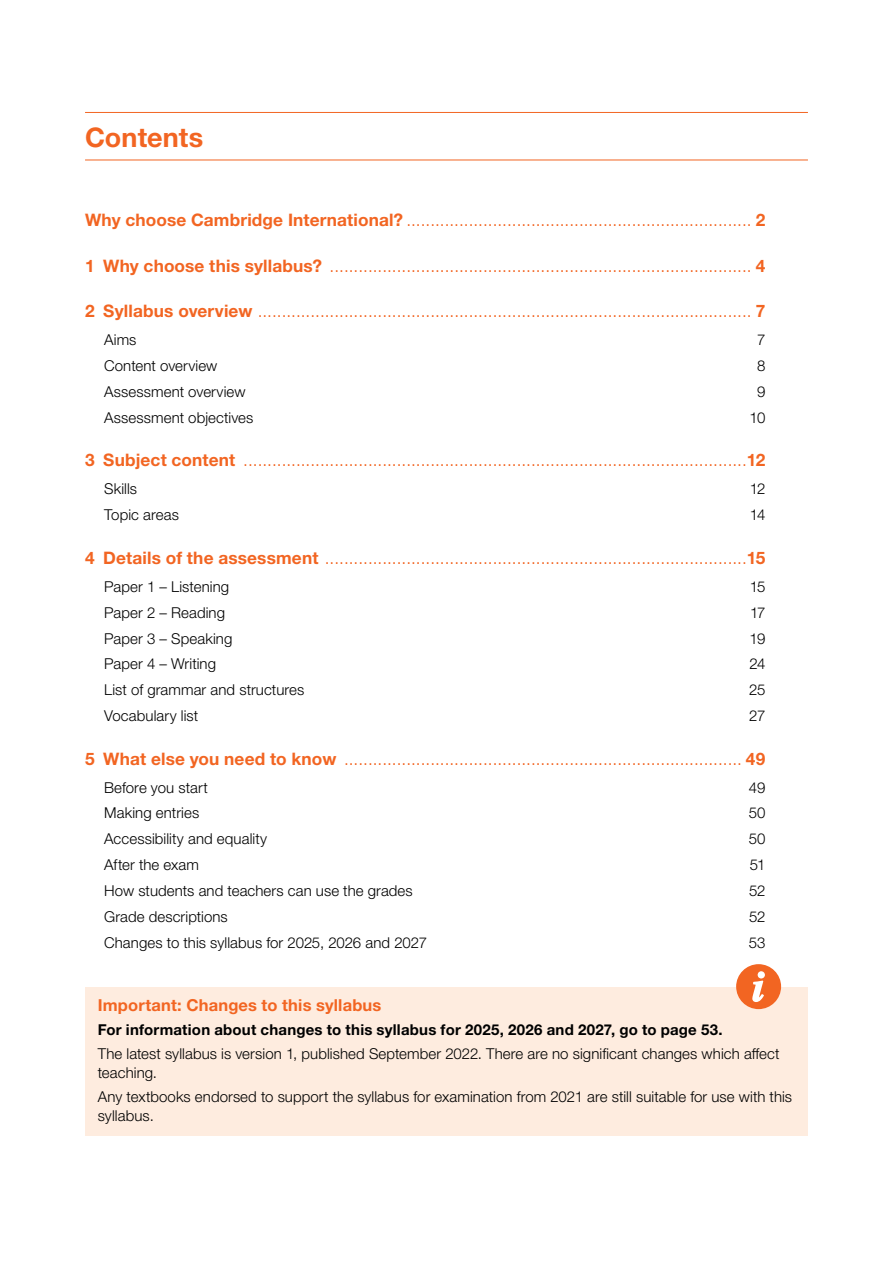
<style>
.page{position:relative;width:893px;height:1263px;background:#fff}
.page>*{position:absolute;margin:0;border:0;box-sizing:border-box;transform-origin:0 0}
.H1_Section_header{font:700 27px "Helvetica Neue LTW1 G";color:#f26522}
.t1{font:300 17.25px "Helvetica Neue LTW1 G";color:#f26522}
.Icon_box_heading{font:700 16.5px "Helvetica Neue LTW1 G";letter-spacing:.01em;color:#f26522}
.First_para_before_bu{font:300 15px/19.5px "Helvetica Neue LTW1 G";letter-spacing:.005em;color:#000}
.First_para_before_bu-2{font:700 15px "Helvetica Neue LTW1 G";letter-spacing:.015em;color:#000}
.s1{font-weight:700}
</style>
<div class="page">
<div style="left:85px;top:987px;width:723px;height:148px;background:#feecdf"></div>
<svg style="left:736px;top:964px;width:45px;height:45px"></svg>
<hr style="left:85px;top:112px;width:723px;height:1px;background:#f26522">
<hr style="left:85px;top:160px;width:723px;height:1px;background:#f26522">
<h1 class="H1_Section_header" style="left:85px;top:121px;width:120px">Contents</h1>
<p class="t1" style="left:85px;top:210px;width:682px"><span class="s1">Why choose Cambridge International?</span> ........................................................................ <span class="s1">2</span></p>
<p class="t1" style="left:85px;top:255px;width:682px"><span class="s1">1 Why choose this syllabus?</span> ........................................................................................ <span class="s1">4</span></p>
<p class="t1" style="left:85px;top:301px;width:682px"><span class="s1">2 Syllabus overview</span> ....................................................................................................... <span class="s1">7</span></p>
<p class="First_para_before_bu" style="left:104px;top:330px;width:34px">Aims</p>
<p class="First_para_before_bu" style="left:757px;top:330px;width:10px">7</p>
<p class="First_para_before_bu" style="left:104px;top:356px;width:115px">Content overview</p>
<p class="First_para_before_bu" style="left:757px;top:356px;width:10px">8</p>
<p class="First_para_before_bu" style="left:104px;top:382px;width:143px">Assessment overview</p>
<p class="First_para_before_bu" style="left:757px;top:382px;width:10px">9</p>
<p class="First_para_before_bu" style="left:104px;top:408px;width:151px">Assessment objectives</p>
<p class="First_para_before_bu" style="left:749px;top:408px;width:17px">10</p>
<p class="t1" style="left:85px;top:450px;width:682px"><span class="s1">3 Subject content</span> .........................................................................................................<span class="s1">12</span></p>
<p class="First_para_before_bu" style="left:104px;top:479px;width:35px">Skills</p>
<p class="First_para_before_bu" style="left:750px;top:479px;width:17px">12</p>
<p class="First_para_before_bu" style="left:104px;top:505px;width:76px">Topic areas</p>
<p class="First_para_before_bu" style="left:750px;top:505px;width:17px">14</p>
<p class="t1" style="left:85px;top:547px;width:682px"><span class="s1">4 Details of the assessment</span> ........................................................................................<span class="s1">15</span></p>
<p class="First_para_before_bu" style="left:104px;top:577px;width:126px">Paper 1 – Listening</p>
<p class="First_para_before_bu" style="left:750px;top:577px;width:17px">15</p>
<p class="First_para_before_bu" style="left:104px;top:602px;width:122px">Paper 2 – Reading</p>
<p class="First_para_before_bu" style="left:750px;top:602px;width:17px">17</p>
<p class="First_para_before_bu" style="left:104px;top:628px;width:130px">Paper 3 – Speaking</p>
<p class="First_para_before_bu" style="left:750px;top:628px;width:17px">19</p>
<p class="First_para_before_bu" style="left:104px;top:654px;width:113px">Paper 4 – Writing</p>
<p class="First_para_before_bu" style="left:749px;top:654px;width:17px">24</p>
<p class="First_para_before_bu" style="left:104px;top:680px;width:202px">List of grammar and structures</p>
<p class="First_para_before_bu" style="left:749px;top:680px;width:18px">25</p>
<p class="First_para_before_bu" style="left:104px;top:706px;width:96px">Vocabulary list</p>
<p class="First_para_before_bu" style="left:749px;top:706px;width:18px">27</p>
<p class="t1" style="left:85px;top:748px;width:682px"><span class="s1">5 What else you need to know</span> ................................................................................... <span class="s1">49</span></p>
<p class="First_para_before_bu" style="left:104px;top:777px;width:105px">Before you start</p>
<p class="First_para_before_bu" style="left:749px;top:777px;width:18px">49</p>
<p class="First_para_before_bu" style="left:104px;top:803px;width:97px">Making entries</p>
<p class="First_para_before_bu" style="left:749px;top:803px;width:18px">50</p>
<p class="First_para_before_bu" style="left:104px;top:829px;width:164px">Accessibility and equality</p>
<p class="First_para_before_bu" style="left:749px;top:829px;width:18px">50</p>
<p class="First_para_before_bu" style="left:104px;top:855px;width:96px">After the exam</p>
<p class="First_para_before_bu" style="left:750px;top:855px;width:17px">51</p>
<p class="First_para_before_bu" style="left:104px;top:881px;width:310px">How students and teachers can use the grades</p>
<p class="First_para_before_bu" style="left:749px;top:881px;width:18px">52</p>
<p class="First_para_before_bu" style="left:104px;top:907px;width:125px">Grade descriptions</p>
<p class="First_para_before_bu" style="left:749px;top:907px;width:18px">52</p>
<p class="First_para_before_bu" style="left:104px;top:933px;width:324px">Changes to this syllabus for 2025, 2026 and 2027</p>
<p class="First_para_before_bu" style="left:749px;top:933px;width:18px">53</p>
<p class="Icon_box_heading" style="left:98px;top:995px;width:285px">Important: Changes to this syllabus</p>
<p class="First_para_before_bu-2" style="left:98px;top:1020px;width:626px">For information about changes to this syllabus for 2025, 2026 and 2027, go to page 53.</p>
<p class="First_para_before_bu" style="left:98px;top:1043px;width:683px">The latest syllabus is version 1, published September 2022. There are no significant changes which affect teaching.</p>
<p class="First_para_before_bu" style="left:98px;top:1087px;width:696px">Any textbooks endorsed to support the syllabus for examination from 2021 are still suitable for use with this syllabus.</p>
</div>
